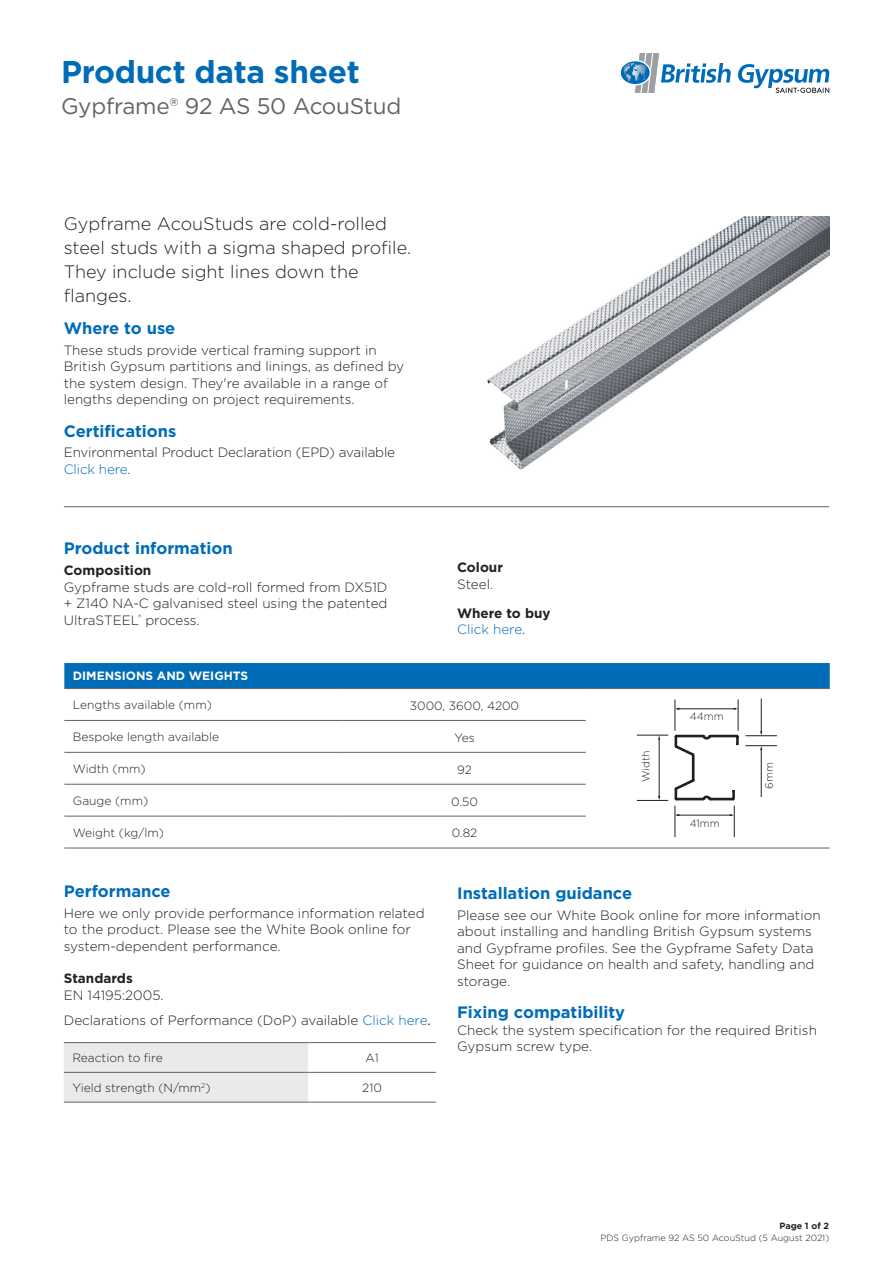
<style>
.page{position:relative;width:893px;height:1263px;background:#fff}
.page>*{position:absolute;margin:0;border:0;box-sizing:border-box;transform-origin:0 0}
.t1{font:700 31.5px "Gotham";letter-spacing:-.01em;color:#006cb7}
.t2{font:22.5px "Gotham";letter-spacing:-.01em;color:#636366}
.t3{font:300 18px/24px "Gotham";color:#231f20}
.t4{font:700 16.5px "Gotham";color:#006cb7}
.t5{font:300 13.5px/16.5px "Gotham";color:#231f20}
.t6{font:700 13.5px "Gotham";color:#231f20}
.t7{font:300 13.5px "Gotham";color:#006cb7}
.t8{font:300 12px "Gotham";color:#231f20}
.t9{font:700 12px "Gotham";color:#fff}
.t10{font:300 10.5px "Gotham";color:#231f20}
.t11{font:300 9px "Gotham";color:#231f20}
.t12{font:700 9px "Gotham";color:#231f20}
.s1{color:#006cb7}
.s2{color:#231f20}
.s3{font-weight:400}
</style>
<div class="page">
<svg style="left:738px;top:64px;width:92px;height:29px"></svg>
<svg style="left:621px;top:53px;width:110px;height:40px"></svg>
<img style="left:487px;top:217px;width:342px;height:253px">
<div style="left:64px;top:663px;width:766px;height:25px;background:#006cb7"></div>
<svg style="left:64px;top:698px;width:766px;height:150px"></svg>
<hr style="left:64px;top:688px;width:279px;height:1px;background:#636366">
<hr style="left:343px;top:688px;width:243px;height:1px;background:#636366">
<hr style="left:586px;top:688px;width:244px;height:1px;background:#636366">
<hr style="left:64px;top:720px;width:279px;height:1px;background:#636366">
<hr style="left:343px;top:720px;width:243px;height:1px;background:#636366">
<hr style="left:64px;top:752px;width:279px;height:1px;background:#636366">
<hr style="left:343px;top:752px;width:243px;height:1px;background:#636366">
<hr style="left:64px;top:784px;width:279px;height:1px;background:#636366">
<hr style="left:343px;top:784px;width:243px;height:1px;background:#636366">
<hr style="left:64px;top:816px;width:279px;height:1px;background:#636366">
<hr style="left:343px;top:816px;width:243px;height:1px;background:#636366">
<hr style="left:64px;top:848px;width:279px;height:1px;background:#636366">
<hr style="left:343px;top:848px;width:243px;height:1px;background:#636366">
<hr style="left:586px;top:848px;width:244px;height:1px;background:#636366">
<svg style="left:64px;top:1043px;width:372px;height:59px"></svg>
<hr style="left:64px;top:1042px;width:244px;height:1px;background:#636366">
<hr style="left:308px;top:1042px;width:128px;height:1px;background:#636366">
<hr style="left:64px;top:1072px;width:244px;height:1px;background:#636366">
<hr style="left:308px;top:1072px;width:128px;height:1px;background:#636366">
<hr style="left:64px;top:1102px;width:244px;height:1px;background:#636366">
<hr style="left:308px;top:1102px;width:128px;height:1px;background:#636366">
<hr style="left:64px;top:506px;width:765px;height:1px;background:#636366">
<svg style="left:673px;top:734px;width:67px;height:67px"></svg>
<hr style="left:746px;top:735px;width:31px;height:1px;background:#231f20">
<hr style="left:761px;top:749px;width:1px;height:48px;background:#231f20">
<hr style="left:761px;top:698px;width:1px;height:35px;background:#231f20">
<hr style="left:746px;top:745px;width:31px;height:1px;background:#231f20">
<hr style="left:675px;top:700px;width:1px;height:30px;background:#231f20">
<hr style="left:675px;top:806px;width:1px;height:31px;background:#231f20">
<hr style="left:637px;top:800px;width:31px;height:1px;background:#231f20">
<hr style="left:738px;top:700px;width:1px;height:30px;background:#231f20">
<hr style="left:734px;top:806px;width:1px;height:31px;background:#231f20">
<hr style="left:637px;top:735px;width:31px;height:1px;background:#231f20">
<hr style="left:676px;top:708px;width:60px;height:1px;background:#231f20">
<hr style="left:676px;top:815px;width:56px;height:1px;background:#231f20">
<hr style="left:659px;top:739px;width:1px;height:59px;background:#231f20">
<h1 class="t1" style="left:61px;top:51px;width:300px">Product data sheet</h1>
<h2 class="t2" style="left:61px;top:92px;width:342px">Gypframe® 92 AS 50 AcouStud</h2>
<p class="t3" style="left:64px;top:211px;width:349px">Gypframe AcouStuds are cold-rolled steel studs with a sigma shaped profile.<br>They include sight lines down the flanges.</p>
<p class="t4" style="left:64px;top:317px;width:113px">Where to use</p>
<p class="t5" style="left:64px;top:341px;width:342px">These studs provide vertical framing support in British Gypsum partitions and linings, as defined by the system design. They're available in a range of lengths depending on project requirements.</p>
<p class="t4" style="left:64px;top:420px;width:114px">Certifications</p>
<p class="t5" style="left:64px;top:444px;width:333px">Environmental Product Declaration (EPD) available<br><span class="s1">Click here</span>.</p>
<p class="t4" style="left:64px;top:537px;width:170px">Product information</p>
<p class="t6" style="left:64px;top:561px;width:89px">Composition</p>
<p class="t5" style="left:64px;top:578px;width:325px;text-align:justify">Gypframe studs are cold-roll formed from DX51D + Z140 NA-C galvanised steel using the patented UltraSTEEL<sup>®</sup> process.</p>
<p class="t6" style="left:457px;top:558px;width:47px">Colour</p>
<p class="t5" style="left:457px;top:575px;width:38px">Steel.</p>
<p class="t6" style="left:457px;top:604px;width:95px">Where to buy</p>
<p class="t7" style="left:457px;top:621px;width:70px">Click here<span class="s2">.</span></p>
<p class="t9" style="left:73px;top:668px;width:177px">DIMENSIONS AND WEIGHTS</p>
<p class="t8" style="left:73px;top:697px;width:141px">Lengths available (mm)</p>
<p class="t8" style="left:410px;top:698px;width:111px">3000, 3600, 4200</p>
<p class="t8" style="left:73px;top:729px;width:148px">Bespoke length available</p>
<p class="t8" style="left:454px;top:730px;width:22px">Yes</p>
<p class="t8" style="left:73px;top:761px;width:74px">Width (mm)</p>
<p class="t8" style="left:457px;top:762px;width:16px">92</p>
<p class="t8" style="left:73px;top:793px;width:77px">Gauge (mm)</p>
<p class="t8" style="left:451px;top:794px;width:28px">0.50</p>
<p class="t8" style="left:73px;top:825px;width:93px">Weight (kg/lm)</p>
<p class="t8" style="left:452px;top:826px;width:27px">0.82</p>
<p class="t10" style="left:690px;top:710px;width:35px">44mm</p>
<p class="t10" style="left:639px;top:782px;width:33px;rotate:-90deg">Width</p>
<p class="t10" style="left:762px;top:789px;width:28px;rotate:-90deg">6mm</p>
<p class="t10" style="left:690px;top:816px;width:32px">41mm</p>
<p class="t4" style="left:64px;top:880px;width:108px">Performance</p>
<p class="t5" style="left:64px;top:904px;width:362px">Here we only provide performance information related to the product. Please see the White Book online for system-dependent performance.</p>
<p class="t6" style="left:64px;top:969px;width:71px">Standards</p>
<p class="t5" style="left:64px;top:986px;width:101px">EN 14195:2005.</p>
<p class="t5" style="left:64px;top:1011px;width:369px">Declarations of Performance (DoP) available <span class="s1">Click here</span><span class="s3">.</span></p>
<p class="t8" style="left:72px;top:1050px;width:92px">Reaction to fire</p>
<p class="t8" style="left:365px;top:1050px;width:15px">A1</p>
<p class="t8" style="left:72px;top:1080px;width:140px">Yield strength (N/mm<sup>2</sup>)</p>
<p class="t8" style="left:362px;top:1080px;width:21px">210</p>
<p class="t4" style="left:457px;top:882px;width:177px">Installation guidance</p>
<p class="t5" style="left:457px;top:906px;width:365px">Please see our White Book online for more information about installing and handling British Gypsum systems and Gypframe profiles. See the Gypframe Safety Data Sheet for guidance on health and safety, handling and storage.</p>
<p class="t4" style="left:457px;top:1001px;width:170px">Fixing compatibility</p>
<p class="t5" style="left:457px;top:1021px;width:361px">Check the system specification for the required British<br>Gypsum screw type.</p>
<p class="t12" style="left:779px;top:1219px;width:51px">Page 1 of 2</p>
<p class="t11" style="left:600px;top:1232px;width:230px">PDS Gypframe 92 AS 50 AcouStud (5 August 2021)</p>
</div>
